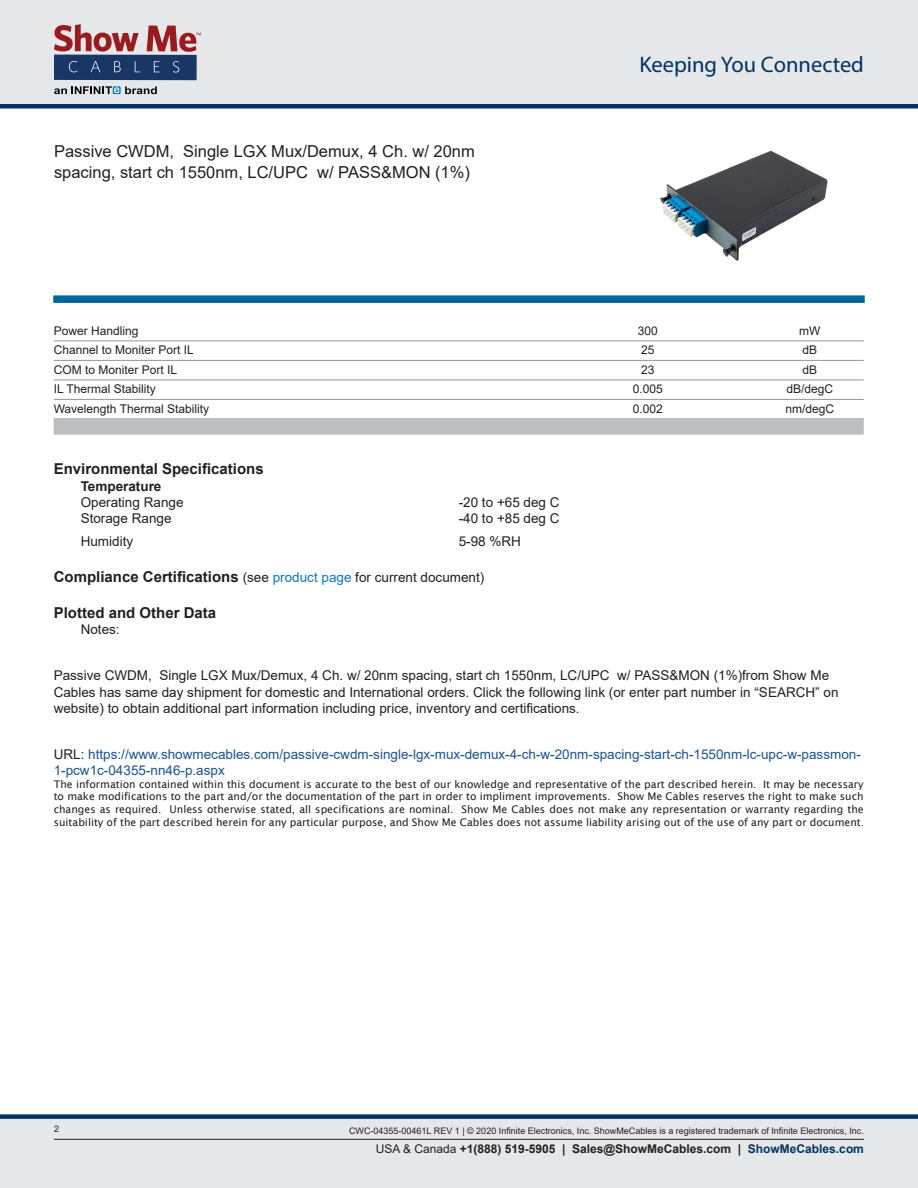
<style>
.page{position:relative;width:918px;height:1188px;background:#fff}
.page>*{position:absolute;margin:0;border:0;box-sizing:border-box;transform-origin:0 0}
.t1{font:22.5px "Myriad Pro";color:#036}
.Web_Description_Para{font:16.5px/21px "Arial";color:#231f20}
.Head1_for_Compliance{font:700 15px "Arial";color:#231f20}
.Head1{font:700 15px "Arial";color:#231f20}
.Web_Description_Para-2{font:13.5px/16.2px "Arial";color:#231f20}
.Web_Description_Para-3{font:13.5px/16.2px "Arial";color:#1a5392}
.Specs_Para{font:13.5px "Arial";color:#231f20}
.Head2_after_Head1{font:700 13.5px "Arial";color:#231f20}
.Table-Body{font:12px "Arial";color:#231f20}
.t2{font:700 12px "Arial";color:#231f20}
.t3{font:10.5px/12.6px "Lucida Sans";color:#231f20;text-align:justify}
.t4{font:9px "Arial";color:#231f20}
.s1{font-weight:400;font-size:13.5px}
.s2{font-weight:400;font-size:13.5px;color:#0c77be}
.s3{color:#231f20}
.s4{font-size:9px}
.s5{font-weight:400}
.s6{color:#003562}
</style>
<div class="page">
<div style="left:0;top:1119px;width:918px;height:69px;background:#e6e7e9"></div>
<hr style="left:54px;top:1139px;width:810px;height:1px;background:#231f20">
<div style="left:0;top:1114px;width:918px;height:5px;background:#036"></div>
<div style="left:0;top:0;width:918px;height:106px;background:#e6e7e9"></div>
<div style="left:0;top:104px;width:918px;height:5px;background:#036"></div>
<div style="left:54px;top:55px;width:143px;height:25px;background:#1a3665"></div>
<svg style="left:69px;top:61px;width:8px;height:11px"></svg>
<svg style="left:91px;top:61px;width:9px;height:11px"></svg>
<svg style="left:114px;top:61px;width:7px;height:11px"></svg>
<svg style="left:135px;top:61px;width:5px;height:11px"></svg>
<svg style="left:154px;top:61px;width:6px;height:11px"></svg>
<svg style="left:173px;top:61px;width:6px;height:12px"></svg>
<svg style="left:54px;top:24px;width:85px;height:28px"></svg>
<svg style="left:113px;top:86px;width:8px;height:8px"></svg>
<svg style="left:125px;top:86px;width:32px;height:8px"></svg>
<svg style="left:54px;top:86px;width:65px;height:8px"></svg>
<svg style="left:147px;top:26px;width:54px;height:26px"></svg>
<svg style="left:53px;top:295px;width:812px;height:8px;background:#0f6ea3"></svg>
<img style="left:660px;top:150px;width:168px;height:111px">
<hr style="left:54px;top:341px;width:810px;height:1px;background:#939598">
<hr style="left:54px;top:360px;width:810px;height:1px;background:#939598">
<hr style="left:54px;top:380px;width:810px;height:1px;background:#939598">
<hr style="left:54px;top:399px;width:810px;height:1px;background:#939598">
<div style="left:54px;top:418px;width:810px;height:17px;background:#bcbdc0"></div>
<h1 class="Web_Description_Para" style="left:54px;top:141px;width:422px">Passive CWDM, Single LGX Mux/Demux, 4 Ch. w/ 20nm spacing, start ch 1550nm, LC/UPC w/ PASS&amp;MON (1%)</h1>
<h1 class="t1" style="left:639px;top:51px;width:226px">Keeping You Connected</h1>
<p class="Table-Body" style="left:54px;top:322px;width:86px">Power Handling</p>
<p class="Table-Body" style="left:638px;top:322px;width:22px">300</p>
<p class="Table-Body" style="left:799px;top:322px;width:23px">mW</p>
<p class="Table-Body" style="left:54px;top:342px;width:142px">Channel to Moniter Port IL</p>
<p class="Table-Body" style="left:641px;top:342px;width:15px">25</p>
<p class="Table-Body" style="left:802px;top:342px;width:16px">dB</p>
<p class="Table-Body" style="left:54px;top:361px;width:125px">COM to Moniter Port IL</p>
<p class="Table-Body" style="left:641px;top:361px;width:15px">23</p>
<p class="Table-Body" style="left:802px;top:361px;width:16px">dB</p>
<p class="Table-Body" style="left:54px;top:381px;width:104px">IL Thermal Stability</p>
<p class="Table-Body" style="left:633px;top:381px;width:32px">0.005</p>
<p class="Table-Body" style="left:786px;top:381px;width:48px">dB/degC</p>
<p class="Table-Body" style="left:54px;top:400px;width:157px">Wavelength Thermal Stability</p>
<p class="Table-Body" style="left:633px;top:400px;width:32px">0.002</p>
<p class="Table-Body" style="left:785px;top:400px;width:50px">nm/degC</p>
<p class="Head1" style="left:54px;top:459px;width:212px">Environmental Specifications</p>
<p class="Head2_after_Head1" style="left:81px;top:476px;width:82px">Temperature</p>
<p class="Specs_Para" style="left:81px;top:493px;width:104px">Operating Range</p>
<p class="Specs_Para" style="left:459px;top:493px;width:102px">-20 to +65 deg C</p>
<p class="Specs_Para" style="left:81px;top:509px;width:92px">Storage Range</p>
<p class="Specs_Para" style="left:459px;top:509px;width:102px">-40 to +85 deg C</p>
<p class="Specs_Para" style="left:81px;top:532px;width:54px">Humidity</p>
<p class="Specs_Para" style="left:459px;top:532px;width:64px">5-98 %RH</p>
<p class="Head1_for_Compliance" style="left:54px;top:566px;width:432px">Compliance Certifications <span class="s1">(see</span> <span class="s2">product page</span> <span class="s1">for current document)</span></p>
<p class="Head1_for_Compliance" style="left:54px;top:602px;width:164px">Plotted and Other Data</p>
<p class="Specs_Para" style="left:81px;top:620px;width:41px">Notes:</p>
<h1 class="Web_Description_Para-2" style="left:54px;top:667px;width:786px">Passive CWDM, Single LGX Mux/Demux, 4 Ch. w/ 20nm spacing, start ch 1550nm, LC/UPC w/ PASS&amp;MON (1%)from Show Me<br>Cables has same day shipment for domestic and International orders. Click the following link (or enter part number in “SEARCH” on website) to obtain additional part information including price, inventory and certifications.</h1>
<h1 class="Web_Description_Para-3" style="left:54px;top:746px;width:809px"><span class="s3">URL:</span> https://www.showmecables.com/passive-cwdm-single-lgx-mux-demux-4-ch-w-20nm-spacing-start-ch-1550nm-lc-upc-w-passmon-<br>1-pcw1c-04355-nn46-p.aspx</h1>
<p class="t3" style="left:54px;top:778px;width:812px">The information contained within this document is accurate to the best of our knowledge and representative of the part described herein. It may be necessary to make modifications to the part and/or the documentation of the part in order to impliment improvements. Show Me Cables reserves the right to make such changes as required. Unless otherwise stated, all specifications are nominal. Show Me Cables does not make any representation or warranty regarding the suitability of the part described herein for any particular purpose, and Show Me Cables does not assume liability arising out of the use of any part or document<span class="s4">.</span></p>
<p class="t4" style="left:54px;top:1123px;width:7px">2</p>
<p class="t4" style="left:349px;top:1125px;width:516px">CWC-04355-00461L REV 1 | © 2020 Infinite Electronics, Inc. ShowMeCables is a registered trademark of Infinite Electronics, Inc.</p>
<p class="t2" style="left:376px;top:1140px;width:490px"><span class="s5">USA &amp; Canada</span> +1(888) 519-5905 | Sales@ShowMeCables.com | <span class="s6">ShowMeCables.com</span></p>
</div>
